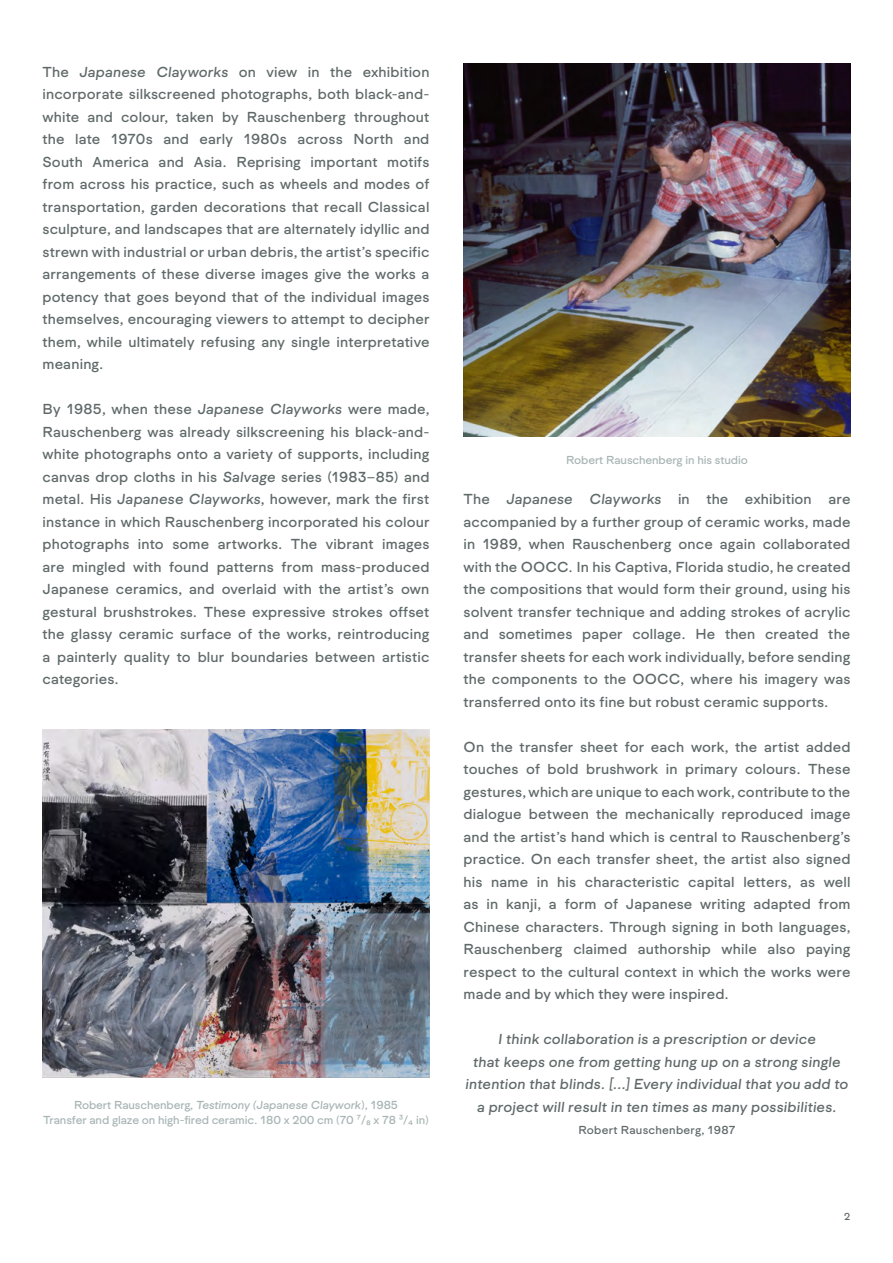
<style>
.page{position:relative;width:893px;height:1263px;background:#fff}
.page>*{position:absolute;margin:0;border:0;box-sizing:border-box;transform-origin:0 0}
.t1{font:15px/22.5px "Formale Grotesque N3";letter-spacing:.01em;color:#606969;text-align:justify}
.t2{font:15px/22.5px "Formale Grotesque N3 It";letter-spacing:.01em;color:#606969;text-align:center}
.t3{font:12px "Formale Grotesque N3";letter-spacing:-.01em;color:#a9b5b5}
.t4{font:12px "Formale Grotesque N3 It";letter-spacing:-.01em;color:#a9b5b5}
.t5{font:12px "Formale Grotesque N3";letter-spacing:.02em;color:#606969}
.t6{font:10.5px "Formale Grotesque N3";color:#606969}
.s1{font-family:"Formale Grotesque N3 It"}
.s2{font-family:"Formale Grotesque N3"}
</style>
<div class="page">
<img style="left:43px;top:729px;width:386px;height:348px">
<img style="left:463px;top:64px;width:387px;height:372px">
<p class="t1" style="left:43px;top:60px;width:388px">The <span class="s1">Japanese Clayworks</span> on view in the exhibition incorporate silkscreened photographs, both black-and&shy;white and colour, taken by Rauschenberg throughout the late 1970s and early 1980s across North and South America and Asia. Reprising important motifs from across his practice, such as wheels and modes of transportation, garden decorations that recall Classical sculpture, and landscapes that are alternately idyllic and strewn with industrial or urban debris, the artist’s specific arrangements of these diverse images give the works a potency that goes beyond that of the individual images themselves, encouraging viewers to attempt to decipher them, while ultimately refusing any single interpretative meaning.</p>
<p class="t1" style="left:43px;top:398px;width:388px">By 1985, when these <span class="s1">Japanese Clayworks</span> were made, Rauschenberg was already silkscreening his black-and&shy;white photographs onto a variety of supports, including canvas drop cloths in his <span class="s1">Salvage</span> series (1983–85) and metal. His <span class="s1">Japanese Clayworks</span>, however, mark the first instance in which Rauschenberg incorporated his colour photographs into some artworks. The vibrant images are mingled with found patterns from mass-produced Japanese ceramics, and overlaid with the artist’s own gestural brushstrokes. These expressive strokes offset the glassy ceramic surface of the works, reintroducing a painterly quality to blur boundaries between artistic categories.</p>
<p class="t4" style="left:74px;top:1098px;width:325px"><span class="s2">Robert Rauschenberg,</span> Testimony (Japanese Claywork<span class="s2">), 1985</span></p>
<p class="t3" style="left:43px;top:1113px;width:387px">Transfer and glaze on high-fired ceramic. 180 x 200 cm (70 7/8 x 78 ³/4 in)</p>
<p class="t3" style="left:566px;top:453px;width:183px">Robert Rauschenberg in his studio</p>
<p class="t1" style="left:463px;top:488px;width:388px">The <span class="s1">Japanese Clayworks</span> in the exhibition are accompanied by a further group of ceramic works, made in 1989, when Rauschenberg once again collaborated with the OOCC. In his Captiva, Florida studio, he created the compositions that would form their ground, using his solvent transfer technique and adding strokes of acrylic and sometimes paper collage. He then created the transfer sheets for each work individually, before sending the components to the OOCC, where his imagery was transferred onto its fine but robust ceramic supports.</p>
<p class="t1" style="left:463px;top:735px;width:388px">On the transfer sheet for each work, the artist added touches of bold brushwork in primary colours. These gestures, which are unique to each work, contribute to the dialogue between the mechanically reproduced image and the artist’s hand which is central to Rauschenberg’s practice. On each transfer sheet, the artist also signed his name in his characteristic capital letters, as well as in kanji, a form of Japanese writing adapted from Chinese characters. Through signing in both languages, Rauschenberg claimed authorship while also paying respect to the cultural context in which the works were made and by which they were inspired.</p>
<p class="t2" style="left:465px;top:1028px;width:384px">I think collaboration is a prescription or device<br>that keeps one from getting hung up on a strong single intention that blinds. [...] Every individual that you add to a project will result in ten times as many possibilities.</p>
<p class="t5" style="left:578px;top:1123px;width:159px">Robert Rauschenberg, 1987</p>
<p class="t6" style="left:844px;top:1211px;width:8px">2</p>
</div>
